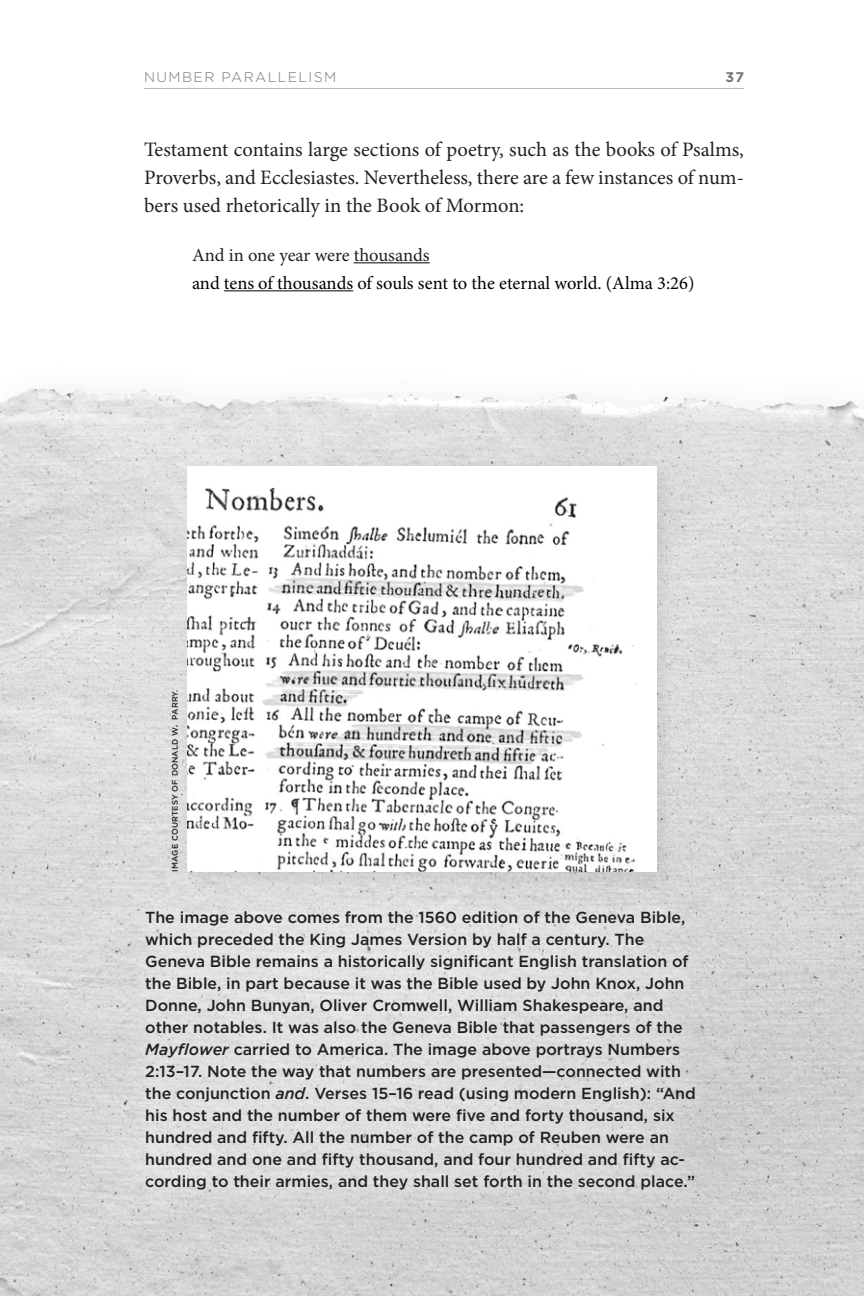
<style>
.page{position:relative;width:864px;height:1296px;background:#fff}
.page>*{position:absolute;margin:0;border:0;box-sizing:border-box;transform-origin:0 0}
.Body_Indent{font:20.4px/28px "Minion Pro";color:#231f20;text-align:justify}
.Block_Middle_no_inde{font:18.4px "Minion Pro";letter-spacing:-.005em;color:#000}
.Block_First{font:18.4px "Minion Pro";letter-spacing:-.005em;color:#231f20}
.Sidebar_Text{font:500 16px/22px "Gotham";color:#231f20}
.t1{font:300 14px "Gotham";color:#757679}
.t2{font:700 14px "Gotham";color:#757679}
.Sidebar_Text-2{font:500 8px "Gotham";letter-spacing:.025em;color:#231f20}
.s1{font-style:italic}
</style>
<div class="page">
<hr style="left:144px;top:88px;width:600px;height:1px;background:#b8b9bc">
<hr style="left:354px;top:262px;width:76px;height:1px;background:#000">
<hr style="left:224px;top:290px;width:129px;height:1px;background:#000">
<img style="left:1px;top:387px;width:863px;height:909px">
<div style="left:120px;top:886px;width:600px;height:328px;background:#fff;opacity:.75"></div>
<div style="left:129px;top:894px;width:583px;height:314px;background:#fff;opacity:.75"></div>
<div style="left:178px;top:457px;width:499px;height:436px;background:#231f20;opacity:.1"></div>
<img style="left:188px;top:467px;width:468px;height:405px">
<p class="t1" style="left:144px;top:69px;width:25px">NUMBER</p>
<p class="t1" style="left:221px;top:69px;width:22px">PARALLELISM</p>
<p class="t2" style="left:726px;top:69px;width:20px">37</p>
<p class="Body_Indent" style="left:144px;top:136px;width:601px">Testament contains large sections of poetry, such as the books of Psalms, Proverbs, and Ecclesiastes. Nevertheless, there are a few instances of num&shy;bers used rhetorically in the Book of Mormon:</p>
<p class="Block_First" style="left:192px;top:243px;width:239px">And in one year were thousands</p>
<p class="Block_Middle_no_inde" style="left:192px;top:271px;width:504px">and tens of thousands of souls sent to the eternal world. (Alma 3:26)</p>
<p class="Sidebar_Text-2" style="left:170px;top:872px;width:184px;rotate:-90deg">IMAGE COURTESY OF DONALD W. PARRY.</p>
<p class="Sidebar_Text" style="left:145px;top:907px;width:552px">The image above comes from the 1560 edition of the Geneva Bible, which preceded the King James Version by half a century. The Geneva Bible remains a historically significant English translation of the Bible, in part because it was the Bible used by John Knox, John Donne, John Bunyan, Oliver Cromwell, William Shakespeare, and other notables. It was also the Geneva Bible that passengers of the <span class="s1">Mayflower</span> carried to America. The image above portrays Numbers 2:13–17. Note the way that numbers are presented—connected with the conjunction <span class="s1">and</span>. Verses 15–16 read (using modern English): “And his host and the number of them were five and forty thousand, six hundred and fifty. All the number of the camp of Reuben were an hundred and one and fifty thousand, and four hundred and fifty ac&shy;cording to their armies, and they shall set forth in the second place.”</p>
</div>
